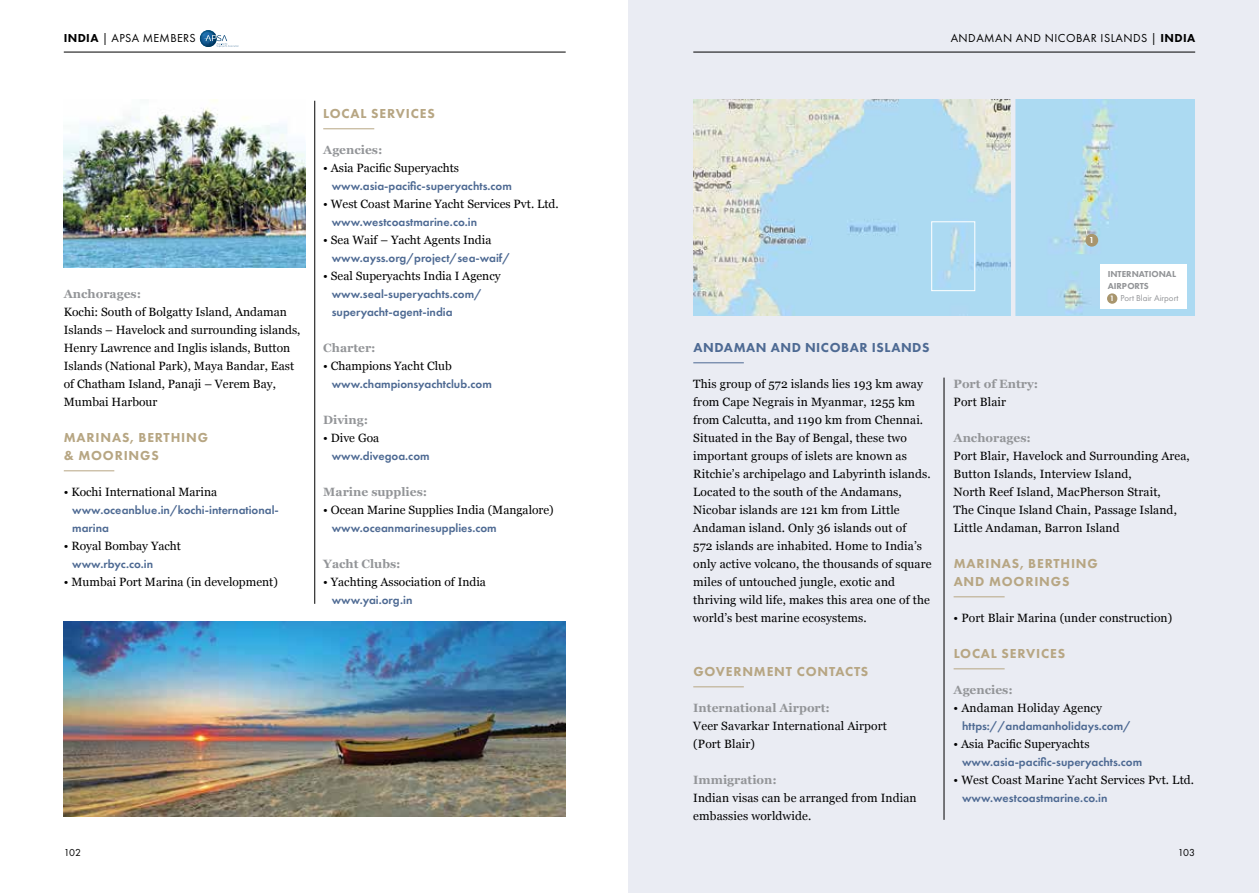
<style>
.page{position:relative;width:1259px;height:893px;background:#fff}
.page>*{position:absolute;margin:0;border:0;box-sizing:border-box;transform-origin:0 0}
.t1{font:800 13.5px/18px "Futura PT";letter-spacing:.06em;color:#b7a683}
.t2{font:800 13.5px "Futura PT";letter-spacing:.04em;color:#4e6a93}
.t3{font:12px/18px "Georgia";letter-spacing:.01em;color:#000}
.t4{font:600 12px/18px "Futura PT";color:#4e6a93}
.t5{font:700 12px "Georgia";color:#939598}
.t6{font:12px "Futura PT";letter-spacing:.04em;color:#000}
.t7{font:10.5px "Futura PT";letter-spacing:-.03em;color:#000}
.t8{font:800 9px/12px "Futura PT";color:#939598}
.t9{font:600 9px "Futura PT";color:#fff}
.s1{font-weight:800}
.s2{font-weight:600;font-size:8.1px;color:#fff}
.s3{font-weight:400}
</style>
<div class="page">
<hr style="left:64px;top:52px;width:502px;height:1px;background:#000">
<div style="left:628px;top:0;width:631px;height:893px;background:#eaecf3"></div>
<hr style="left:943px;top:378px;width:1px;height:442px;background:#000">
<hr style="left:314px;top:101px;width:1px;height:503px;background:#000">
<img style="left:200px;top:30px;width:16px;height:15px">
<svg style="left:203px;top:35px;width:36px;height:12px"></svg>
<img style="left:693px;top:100px;width:318px;height:216px">
<img style="left:1015px;top:100px;width:179px;height:216px">
<div style="left:931px;top:221px;width:44px;height:70px;border:1px solid #fff"></div>
<hr style="left:953px;top:596px;width:51px;height:1px;background:#b7a683">
<hr style="left:953px;top:668px;width:51px;height:1px;background:#b7a683">
<hr style="left:693px;top:52px;width:502px;height:1px;background:#000">
<hr style="left:693px;top:686px;width:51px;height:1px;background:#b7a683">
<img style="left:64px;top:622px;width:502px;height:194px">
<hr style="left:693px;top:362px;width:51px;height:1px;background:#4e6a93">
<hr style="left:64px;top:470px;width:50px;height:1px;background:#b7a683">
<hr style="left:323px;top:128px;width:51px;height:1px;background:#b7a683">
<img style="left:64px;top:100px;width:242px;height:168px">
<div style="left:1085px;top:234px;width:13px;height:13px;background:#a8956d;border-radius:50%"></div>
<div style="left:1100px;top:264px;width:86px;height:45px;background:#fff"></div>
<div style="left:1107px;top:293px;width:10px;height:11px;background:#a8956d;border-radius:50%"></div>
<p class="t6" style="left:64px;top:31px;width:133px"><span class="s1">INDIA</span> | APSA MEMBERS</p>
<p class="t6" style="left:950px;top:31px;width:246px">ANDAMAN AND NICOBAR ISLANDS | <span class="s1">INDIA</span></p>
<p class="t5" style="left:64px;top:285px;width:79px">Anchorages:</p>
<p class="t3" style="left:64px;top:302px;width:238px">Kochi: South of Bolgatty Island, Andaman Islands – Havelock and surrounding islands, Henry Lawrence and Inglis islands, Button Islands (National Park), Maya Bandar, East of Chatham Island, Panaji – Verem Bay, Mumbai Harbour</p>
<p class="t1" style="left:64px;top:428px;width:146px">MARINAS, BERTHING &amp; MOORINGS</p>
<p class="t3" style="left:64px;top:482px;width:155px">• Kochi International Marina</p>
<p class="t4" style="left:72px;top:501px;width:208px">www.oceanblue.in/kochi-international&shy;marina</p>
<p class="t3" style="left:64px;top:536px;width:119px">• Royal Bombay Yacht</p>
<p class="t4" style="left:72px;top:555px;width:82px">www.rbyc.co.in</p>
<p class="t3" style="left:64px;top:572px;width:216px">• Mumbai Port Marina (in development)</p>
<p class="t1" style="left:323px;top:104px;width:113px">LOCAL SERVICES</p>
<p class="t5" style="left:323px;top:141px;width:61px">Agencies:</p>
<p class="t3" style="left:323px;top:158px;width:137px">• Asia Pacific Superyachts</p>
<p class="t4" style="left:332px;top:177px;width:182px">www.asia-pacific-superyachts.com</p>
<p class="t3" style="left:323px;top:194px;width:237px">• West Coast Marine Yacht Services Pvt. Ltd.</p>
<p class="t4" style="left:332px;top:213px;width:147px">www.westcoastmarine.co.in</p>
<p class="t3" style="left:323px;top:230px;width:170px">• Sea Waif – Yacht Agents India</p>
<p class="t4" style="left:332px;top:249px;width:180px">www.ayss.org/project/sea-waif/</p>
<p class="t3" style="left:323px;top:266px;width:179px">• Seal Superyachts India I Agency</p>
<p class="t4" style="left:332px;top:285px;width:152px">www.seal-superyachts.com/ superyacht-agent-india</p>
<p class="t5" style="left:323px;top:339px;width:54px">Charter:</p>
<p class="t3" style="left:323px;top:356px;width:130px">• Champions Yacht Club</p>
<p class="t4" style="left:332px;top:375px;width:162px">www.championsyachtclub.com</p>
<p class="t5" style="left:323px;top:411px;width:46px">Diving:</p>
<p class="t3" style="left:323px;top:428px;width:57px">• Dive Goa</p>
<p class="t4" style="left:332px;top:447px;width:99px">www.divegoa.com</p>
<p class="t5" style="left:323px;top:483px;width:105px">Marine supplies:</p>
<p class="t3" style="left:323px;top:500px;width:232px">• Ocean Marine Supplies India (Mangalore)</p>
<p class="t4" style="left:332px;top:519px;width:166px">www.oceanmarinesupplies.com</p>
<p class="t5" style="left:323px;top:555px;width:79px">Yacht Clubs:</p>
<p class="t3" style="left:323px;top:572px;width:164px">• Yachting Association of India</p>
<p class="t4" style="left:332px;top:591px;width:82px">www.yai.org.in</p>
<p class="t7" style="left:64px;top:846px;width:19px">102</p>
<p class="t2" style="left:693px;top:339px;width:238px">ANDAMAN AND NICOBAR ISLANDS</p>
<p class="t3" style="left:693px;top:374px;width:240px">This group of 572 islands lies 193 km away from Cape Negrais in Myanmar, 1255 km from Calcutta, and 1190 km from Chennai.<br>Situated in the Bay of Bengal, these two important groups of islets are known as Ritchie’s archipelago and Labyrinth islands.<br>Located to the south of the Andamans, Nicobar islands are 121 km from Little Andaman island. Only 36 islands out of<br>572 islands are inhabited. Home to India’s only active volcano, the thousands of square miles of untouched jungle, exotic and thriving wild life, makes this area one of the world’s best marine ecosystems.</p>
<p class="t1" style="left:693px;top:662px;width:176px">GOVERNMENT CONTACTS</p>
<p class="t5" style="left:693px;top:699px;width:138px">International Airport:</p>
<p class="t3" style="left:693px;top:716px;width:195px">Veer Savarkar International Airport (Port Blair)</p>
<p class="t5" style="left:693px;top:771px;width:85px">Immigration:</p>
<p class="t3" style="left:693px;top:788px;width:225px">Indian visas can be arranged from Indian embassies worldwide.</p>
<p class="t9" style="left:1089px;top:235px;width:7px">1</p>
<p class="t8" style="left:1107px;top:268px;width:72px">INTERNATIONAL<br>AIRPORTS<br><span class="s2">1</span> <span class="s3">Port Blair Airport</span></p>
<p class="t5" style="left:953px;top:375px;width:86px">Port of Entry:</p>
<p class="t3" style="left:953px;top:392px;width:54px">Port Blair</p>
<p class="t5" style="left:953px;top:429px;width:79px">Anchorages:</p>
<p class="t3" style="left:953px;top:446px;width:238px">Port Blair, Havelock and Surrounding Area, Button Islands, Interview Island,<br>North Reef Island, MacPherson Strait,<br>The Cinque Island Chain, Passage Island, Little Andaman, Barron Island</p>
<p class="t1" style="left:953px;top:554px;width:146px">MARINAS, BERTHING<br>AND MOORINGS</p>
<p class="t3" style="left:953px;top:608px;width:220px">• Port Blair Marina (under construction)</p>
<p class="t1" style="left:953px;top:644px;width:113px">LOCAL SERVICES</p>
<p class="t5" style="left:953px;top:681px;width:61px">Agencies:</p>
<p class="t3" style="left:953px;top:698px;width:150px">• Andaman Holiday Agency</p>
<p class="t4" style="left:962px;top:717px;width:170px">https://andamanholidays.com/</p>
<p class="t3" style="left:953px;top:734px;width:137px">• Asia Pacific Superyachts</p>
<p class="t4" style="left:962px;top:753px;width:182px">www.asia-pacific-superyachts.com</p>
<p class="t3" style="left:953px;top:770px;width:242px">• West Coast Marine Yacht Services Pvt. Ltd.</p>
<p class="t4" style="left:962px;top:789px;width:147px">www.westcoastmarine.co.in</p>
<p class="t7" style="left:1178px;top:846px;width:19px">103</p>
</div>
